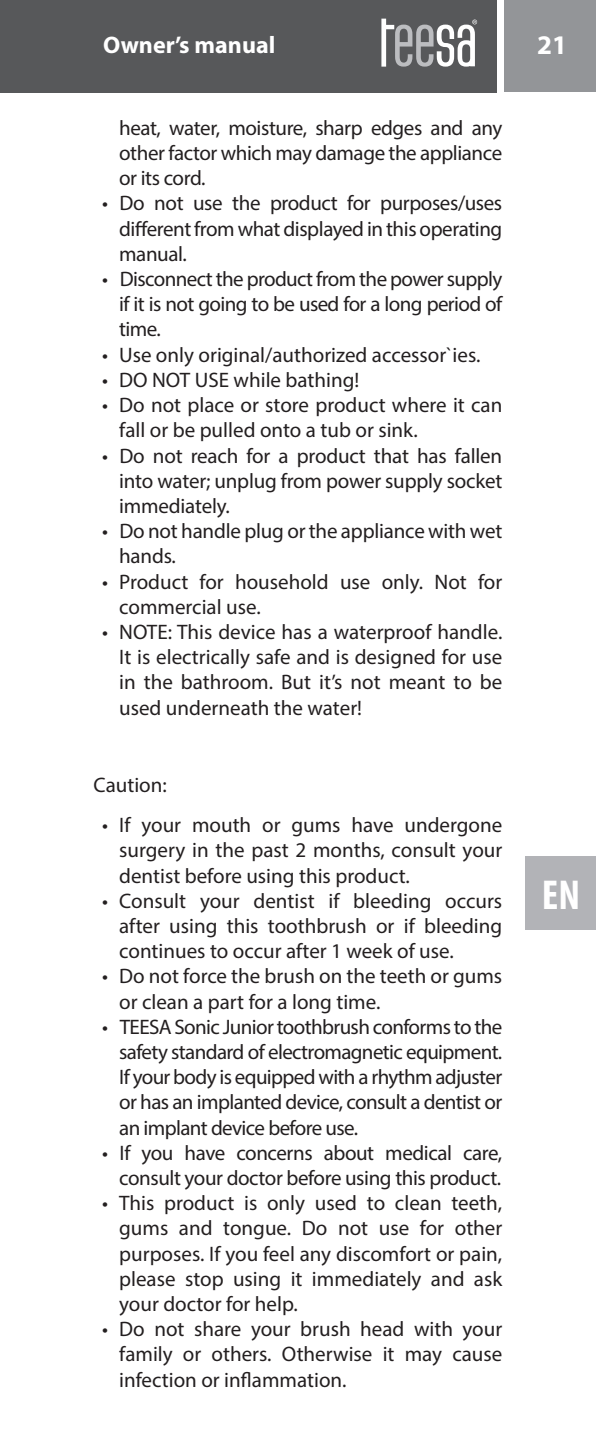
<style>
.page{position:relative;width:596px;height:1446px;background:#fff}
.page>*{position:absolute;margin:0;border:0;box-sizing:border-box;transform-origin:0 0}
.t1{font:700 condensed 42px "Myriad Pro";color:#fff}
.t2{font:700 27px "Myriad Pro";color:#fff}
.t3{font:700 24px "Myriad Pro";color:#fff}
.t4{font:21px/25.2px "Myriad Pro";letter-spacing:-.005em;color:#231f20;text-align:justify}
</style>
<div class="page">
<div style="left:525px;top:856px;width:70px;height:74px;background:#b2b3b7"></div>
<div style="left:503px;top:0;width:92px;height:92px;background:#939598"></div>
<div style="left:0;top:0;width:496px;height:92px;background:#57585a"></div>
<svg style="left:381px;top:19px;width:96px;height:48px"></svg>
<p class="t3" style="left:103px;top:31px;width:173px">Owner’s manual</p>
<p class="t2" style="left:537px;top:30px;width:31px">21</p>
<p class="t4" style="left:119px;top:116px;width:384px">heat, water, moisture, sharp edges and any other factor which may damage the appliance or its cord.</p>
<p class="t4" style="left:119px;top:190px;width:384px;text-indent:-17px">• Do not use the product for purposes/uses different from what displayed in this operating manual.</p>
<p class="t4" style="left:119px;top:266px;width:384px;text-indent:-17px">• Disconnect the product from the power supply if it is not going to be used for a long period of time.</p>
<p class="t4" style="left:102px;top:342px;width:379px">• Use only original/authorized accessor`ies.</p>
<p class="t4" style="left:102px;top:367px;width:258px">• DO NOT USE while bathing!</p>
<p class="t4" style="left:119px;top:392px;width:384px;text-indent:-17px">• Do not place or store product where it can fall or be pulled onto a tub or sink.</p>
<p class="t4" style="left:119px;top:442px;width:384px;text-indent:-17px">• Do not reach for a product that has fallen into water; unplug from power supply socket immediately.</p>
<p class="t4" style="left:119px;top:518px;width:384px;text-indent:-17px">• Do not handle plug or the appliance with wet hands.</p>
<p class="t4" style="left:119px;top:568px;width:384px;text-indent:-17px">• Product for household use only. Not for commercial use.</p>
<p class="t4" style="left:119px;top:619px;width:384px;text-indent:-17px">• NOTE: This device has a waterproof handle.<br>It is electrically safe and is designed for use in the bathroom. But it’s not meant to be used underneath the water!</p>
<p class="t4" style="left:94px;top:772px;width:75px">Caution:</p>
<p class="t4" style="left:119px;top:812px;width:384px;text-indent:-17px">• If your mouth or gums have undergone surgery in the past 2 months, consult your dentist before using this product.</p>
<p class="t4" style="left:119px;top:888px;width:384px;text-indent:-17px">• Consult your dentist if bleeding occurs after using this toothbrush or if bleeding continues to occur after 1 week of use.</p>
<p class="t4" style="left:119px;top:963px;width:384px;text-indent:-17px">• Do not force the brush on the teeth or gums or clean a part for a long time.</p>
<p class="t4" style="left:119px;top:1014px;width:384px;text-indent:-17px">• TEESA Sonic Junior toothbrush conforms to the safety standard of electromagnetic equipment.<br>If your body is equipped with a rhythm adjuster or has an implanted device, consult a dentist or an implant device before use.</p>
<p class="t4" style="left:102px;top:1140px;width:401px;text-align:right">• If you have concerns about medical care, consult your doctor before using this product.</p>
<p class="t4" style="left:119px;top:1190px;width:384px;text-indent:-17px">• This product is only used to clean teeth, gums and tongue. Do not use for other purposes. If you feel any discomfort or pain, please stop using it immediately and ask your doctor for help.</p>
<p class="t4" style="left:119px;top:1316px;width:384px;text-indent:-17px">• Do not share your brush head with your family or others. Otherwise it may cause infection or inflammation.</p>
<h1 class="t1" style="left:541px;top:870px;width:40px">EN</h1>
</div>
